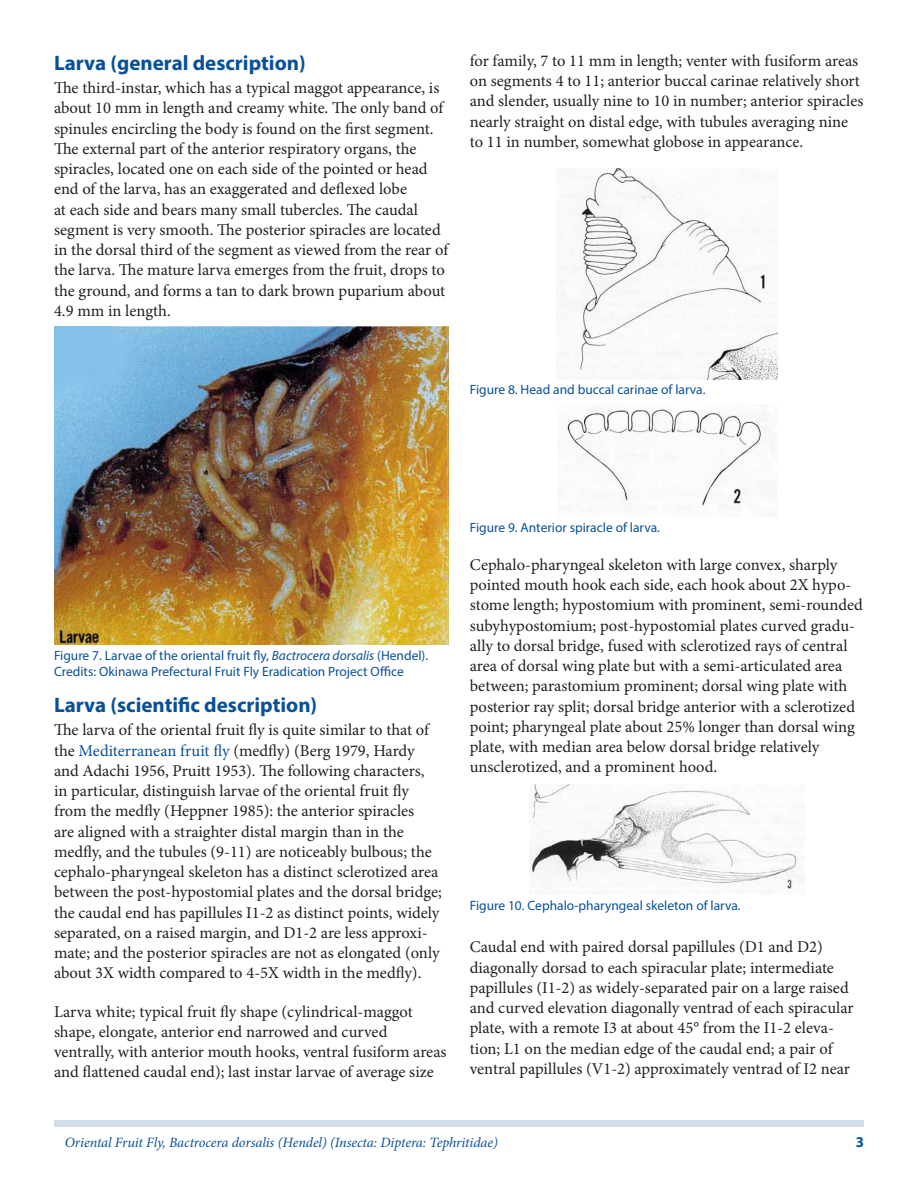
<style>
.page{position:relative;width:918px;height:1188px;background:#fff}
.page>*{position:absolute;margin:0;border:0;box-sizing:border-box;transform-origin:0 0}
.SectionHeading1{font:700 21px "Myriad Pro";color:#09509a}
.Paragraph{font:16.5px/20.2px "Minion Pro";color:#231f20}
.t1{font:700 15px "Myriad Pro";color:#09509a}
.RunningTitleItalics{font:italic 14.25px "Minion Pro";letter-spacing:-.005em;color:#09509a}
.FigureCaption{font:13.5px "Myriad Pro";color:#09509a}
.s1{font-style:italic}
.s2{color:#09509a}
</style>
<div class="page">
<div style="left:54px;top:1120px;width:810px;height:7px;background:#d0dfeb"></div>
<img style="left:54px;top:326px;width:394px;height:318px">
<img style="left:556px;top:168px;width:222px;height:212px">
<img style="left:566px;top:409px;width:208px;height:99px">
<img style="left:529px;top:784px;width:276px;height:109px">
<p class="SectionHeading1" style="left:54px;top:49px;width:253px">Larva (general description)</p>
<p class="Paragraph" style="left:54px;top:78px;width:396px">The third-instar, which has a typical maggot appearance, is about 10 mm in length and creamy white. The only band of spinules encircling the body is found on the first segment.<br>The external part of the anterior respiratory organs, the spiracles, located one on each side of the pointed or head end of the larva, has an exaggerated and deflexed lobe<br>at each side and bears many small tubercles. The caudal segment is very smooth. The posterior spiracles are located in the dorsal third of the segment as viewed from the rear of the larva. The mature larva emerges from the fruit, drops to the ground, and forms a tan to dark brown puparium about 4.9 mm in length.</p>
<p class="Paragraph" style="left:470px;top:51px;width:395px">for family, 7 to 11 mm in length; venter with fusiform areas on segments 4 to 11; anterior buccal carinae relatively short and slender, usually nine to 10 in number; anterior spiracles nearly straight on distal edge, with tubules averaging nine to 11 in number, somewhat globose in appearance.</p>
<p class="FigureCaption" style="left:470px;top:381px;width:237px">Figure 8. Head and buccal carinae of larva.</p>
<p class="FigureCaption" style="left:54px;top:647px;width:376px">Figure 7. Larvae of the oriental fruit fly, <span class="s1">Bactrocera dorsalis</span> (Hendel).</p>
<p class="FigureCaption" style="left:54px;top:663px;width:351px">Credits: Okinawa Prefectural Fruit Fly Eradication Project Office</p>
<p class="SectionHeading1" style="left:54px;top:691px;width:265px">Larva (scientific description)</p>
<p class="Paragraph" style="left:54px;top:720px;width:389px">The larva of the oriental fruit fly is quite similar to that of the <span class="s2">Mediterranean fruit fly</span> (medfly) (Berg 1979, Hardy and Adachi 1956, Pruitt 1953). The following characters, in particular, distinguish larvae of the oriental fruit fly from the medfly (Heppner 1985): the anterior spiracles<br>are aligned with a straighter distal margin than in the medfly, and the tubules (9-11) are noticeably bulbous; the cephalo-pharyngeal skeleton has a distinct sclerotized area between the post-hypostomial plates and the dorsal bridge; the caudal end has papillules I1-2 as distinct points, widely separated, on a raised margin, and D1-2 are less approxi&shy;mate; and the posterior spiracles are not as elongated (only about 3X width compared to 4-5X width in the medfly).</p>
<p class="Paragraph" style="left:54px;top:1001px;width:394px">Larva white; typical fruit fly shape (cylindrical-maggot shape, elongate, anterior end narrowed and curved ventrally, with anterior mouth hooks, ventral fusiform areas and flattened caudal end); last instar larvae of average size</p>
<p class="FigureCaption" style="left:470px;top:519px;width:192px">Figure 9. Anterior spiracle of larva.</p>
<p class="Paragraph" style="left:470px;top:555px;width:395px">Cephalo-pharyngeal skeleton with large convex, sharply pointed mouth hook each side, each hook about 2X hypo&shy;stome length; hypostomium with prominent, semi-rounded subyhypostomium; post-hypostomial plates curved gradu&shy;ally to dorsal bridge, fused with sclerotized rays of central area of dorsal wing plate but with a semi-articulated area between; parastomium prominent; dorsal wing plate with posterior ray split; dorsal bridge anterior with a sclerotized point; pharyngeal plate about 25% longer than dorsal wing plate, with median area below dorsal bridge relatively unsclerotized, and a prominent hood.</p>
<p class="FigureCaption" style="left:470px;top:897px;width:272px">Figure 10. Cephalo-pharyngeal skeleton of larva.</p>
<p class="Paragraph" style="left:470px;top:937px;width:385px">Caudal end with paired dorsal papillules (D1 and D2) diagonally dorsad to each spiracular plate; intermediate papillules (I1-2) as widely-separated pair on a large raised and curved elevation diagonally ventrad of each spiracular plate, with a remote I3 at about 45° from the I1-2 eleva&shy;tion; L1 on the median edge of the caudal end; a pair of ventral papillules (V1-2) approximately ventrad of I2 near</p>
<p class="RunningTitleItalics" style="left:65px;top:1133px;width:435px">Oriental Fruit Fly, Bactrocera dorsalis (Hendel) (Insecta: Diptera: Tephritidae)</p>
<p class="t1" style="left:856px;top:1133px;width:10px">3</p>
</div>
